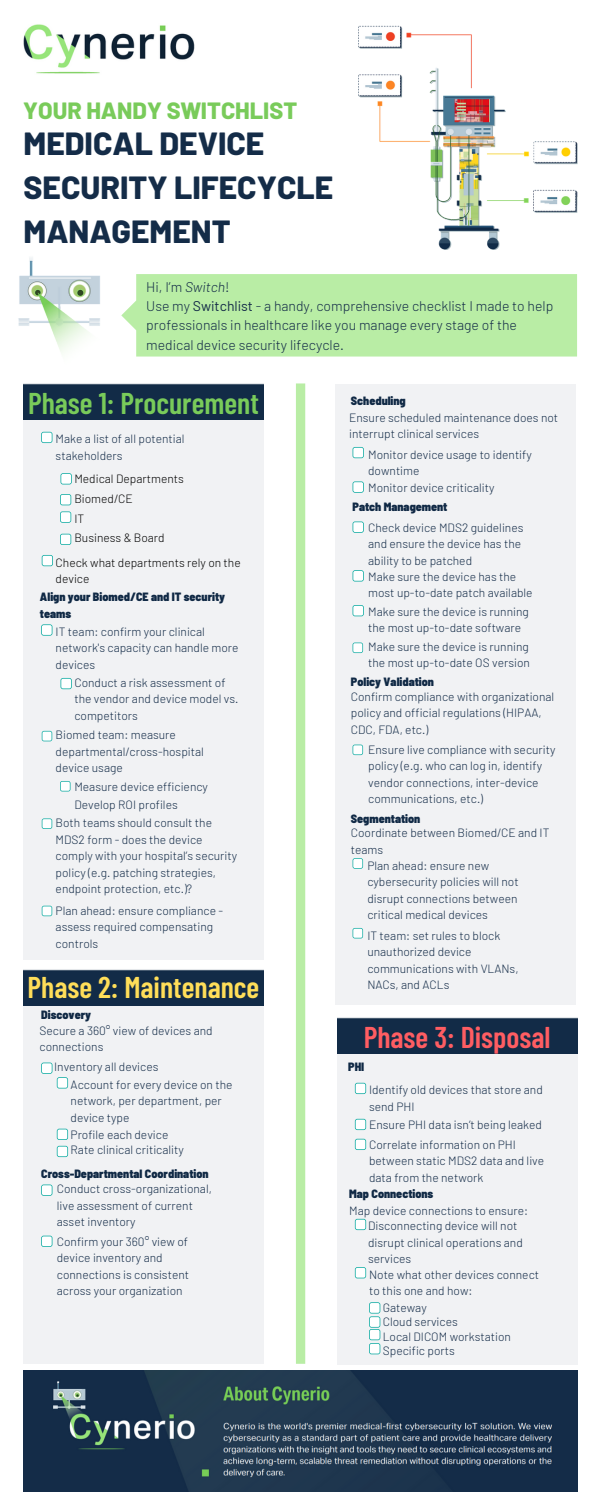
<style>
.page{position:relative;width:600px;height:1500px;background:#fff}
.page>*{position:absolute;margin:0;border:0;box-sizing:border-box;transform-origin:0 0}
.t1{font:800 32px/44.3px "Barlow";color:#142c48}
.t2{font:600 30px "Barlow Condensed";color:#79cb5a}
.t3{font:600 30px "Barlow Condensed";color:#ffde59}
.t4{font:600 30px "Barlow Condensed";color:#ff5d62}
.t5{font:800 23.5px "Barlow";color:#79cb5a}
.t6{font:300 14px/19.4px "Barlow";color:#142c48}
.t7{font:300 12px/16.5px "Barlow";color:#142c48}
.t8{font:900 semi-condensed 12px/16.5px "Barlow";color:#102945}
.t9{font:300 12px/19.3px "Barlow";color:#000}
.s1{font-style:italic}
.s2{font-weight:400}
</style>
<div class="page">
<img style="left:18px;top:257px;width:82px;height:96px">
<img style="left:24px;top:24px;width:171px;height:50px">
<div style="left:24px;top:420px;width:240px;height:539px;background:#f1f2f4"></div>
<svg style="left:41px;top:432px;width:11px;height:11px"></svg>
<svg style="left:60px;top:494px;width:11px;height:11px"></svg>
<svg style="left:61px;top:473px;width:11px;height:11px"></svg>
<svg style="left:60px;top:511px;width:11px;height:12px"></svg>
<svg style="left:60px;top:534px;width:11px;height:11px"></svg>
<svg style="left:42px;top:555px;width:11px;height:11px"></svg>
<div style="left:24px;top:383px;width:240px;height:37px;background:#122b47"></div>
<svg style="left:41px;top:624px;width:11px;height:12px"></svg>
<svg style="left:42px;top:731px;width:10px;height:10px"></svg>
<svg style="left:42px;top:818px;width:10px;height:11px"></svg>
<svg style="left:42px;top:906px;width:10px;height:10px"></svg>
<svg style="left:61px;top:678px;width:11px;height:11px"></svg>
<svg style="left:60px;top:781px;width:10px;height:10px"></svg>
<div style="left:335px;top:384px;width:241px;height:620px;background:#f1f2f4"></div>
<div style="left:121px;top:274px;width:456px;height:83px;background:#b9eda5"></div>
<svg style="left:353px;top:447px;width:11px;height:11px"></svg>
<svg style="left:353px;top:481px;width:11px;height:12px"></svg>
<svg style="left:353px;top:522px;width:11px;height:11px"></svg>
<svg style="left:353px;top:570px;width:11px;height:12px"></svg>
<svg style="left:353px;top:605px;width:11px;height:11px"></svg>
<svg style="left:353px;top:643px;width:10px;height:10px"></svg>
<svg style="left:353px;top:745px;width:10px;height:10px"></svg>
<svg style="left:353px;top:858px;width:10px;height:11px"></svg>
<svg style="left:353px;top:928px;width:10px;height:10px"></svg>
<div style="left:24px;top:974px;width:240px;height:390px;background:#f1f2f4"></div>
<div style="left:24px;top:969px;width:240px;height:37px;background:#122b47"></div>
<svg style="left:57px;top:1129px;width:11px;height:11px"></svg>
<svg style="left:57px;top:1146px;width:11px;height:11px"></svg>
<svg style="left:41px;top:1185px;width:11px;height:11px"></svg>
<svg style="left:41px;top:1236px;width:11px;height:11px"></svg>
<div style="left:337px;top:1014px;width:240px;height:350px;background:#f1f2f4"></div>
<img style="left:337px;top:1014px;width:240px;height:40px">
<svg style="left:41px;top:1063px;width:27px;height:26px"></svg>
<svg style="left:355px;top:1083px;width:11px;height:11px"></svg>
<svg style="left:355px;top:1119px;width:11px;height:11px"></svg>
<svg style="left:355px;top:1139px;width:11px;height:11px"></svg>
<svg style="left:355px;top:1219px;width:11px;height:11px"></svg>
<svg style="left:355px;top:1267px;width:11px;height:11px"></svg>
<svg style="left:369px;top:1302px;width:11px;height:52px"></svg>
<img style="left:24px;top:1370px;width:553px;height:121px">
<img style="left:358px;top:25px;width:220px;height:225px">
<div style="left:296px;top:383px;width:9px;height:981px;background:#b9eda5"></div>
<h3 class="t5" style="left:23px;top:95px;width:276px">YOUR HANDY SWITCHLIST</h3>
<h1 class="t1" style="left:24px;top:120px;width:311px">MEDICAL DEVICE<br>SECURITY LIFECYCLE<br>MANAGEMENT</h1>
<p class="t6" style="left:146px;top:276px;width:409px">Hi, I’m <span class="s1">Switch</span>!<br>Use my <span class="s2">Switchlist</span> - a handy, comprehensive checklist I made to help professionals in healthcare like you manage every stage of the medical device security lifecycle.</p>
<h2 class="t2" style="left:28px;top:384px;width:232px">Phase 1: Procurement</h2>
<p class="t7" style="left:56px;top:430px;width:130px">Make a list of all potential stakeholders</p>
<p class="t9" style="left:74px;top:488px;width:60px">Biomed/CE</p>
<p class="t9" style="left:74px;top:469px;width:111px">Medical Departments</p>
<p class="t9" style="left:74px;top:509px;width:92px">IT<br>Business &amp; Board</p>
<p class="t9" style="left:56px;top:553px;width:187px;line-height:16.5px">Check what departments rely on the device</p>
<p class="t8" style="left:40px;top:588px;width:187px">Align your Biomed/CE and IT security teams</p>
<p class="t7" style="left:56px;top:623px;width:185px">IT team: confirm your clinical network's capacity can handle more devices</p>
<p class="t7" style="left:74px;top:674px;width:166px">Conduct a risk assessment of the vendor and device model vs. competitors</p>
<p class="t7" style="left:56px;top:726px;width:150px">Biomed team: measure departmental/cross-hospital device usage</p>
<p class="t7" style="left:74px;top:777px;width:135px;line-height:18.3px">Measure device efficiency<br>Develop ROI profiles</p>
<p class="t7" style="left:56px;top:814px;width:183px">Both teams should consult the<br>MDS2 form - does the device comply with your hospital’s security policy (e.g. patching strategies, endpoint protection, etc.)?</p>
<p class="t7" style="left:56px;top:902px;width:169px">Plan ahead: ensure compliance - assess required compensating controls</p>
<h2 class="t3" style="left:28px;top:968px;width:233px">Phase 2: Maintenance</h2>
<p class="t8" style="left:41px;top:1006px;width:52px">Discovery</p>
<p class="t7" style="left:39px;top:1022px;width:175px">Secure a 360° view of devices and connections</p>
<p class="t7" style="left:71px;top:1057px;width:163px;line-height:17.7px;text-indent:-16px">Inventory all devices<br>Account for every device on the</p>
<p class="t7" style="left:71px;top:1092px;width:153px">network, per department, per device type<br>Profile each device</p>
<p class="t7" style="left:71px;top:1141px;width:115px">Rate clinical criticality</p>
<p class="t8" style="left:41px;top:1165px;width:169px">Cross-Departmental Coordination</p>
<p class="t7" style="left:57px;top:1180px;width:157px">Conduct cross-organizational, live assessment of current asset inventory</p>
<p class="t7" style="left:57px;top:1233px;width:134px">Confirm your 360° view of device inventory and connections is consistent across your organization</p>
<p class="t8" style="left:351px;top:392px;width:56px">Scheduling</p>
<p class="t7" style="left:349px;top:409px;width:211px">Ensure scheduled maintenance does not interrupt clinical services</p>
<p class="t7" style="left:368px;top:445px;width:165px">Monitor device usage to identify downtime<br>Monitor device criticality</p>
<p class="t8" style="left:353px;top:498px;width:96px">Patch Management</p>
<p class="t7" style="left:368px;top:519px;width:166px">Check device MDS2 guidelines and ensure the device has the ability to be patched<br>Make sure the device has the most up-to-date patch available</p>
<p class="t7" style="left:368px;top:603px;width:162px">Make sure the device is running the most up-to-date software</p>
<p class="t7" style="left:368px;top:638px;width:163px">Make sure the device is running the most up-to-date OS version</p>
<p class="t8" style="left:351px;top:673px;width:85px">Policy Validation</p>
<p class="t7" style="left:351px;top:688px;width:205px">Confirm compliance with organizational policy and official regulations (HIPAA,<br>CDC, FDA, etc.)</p>
<p class="t7" style="left:368px;top:741px;width:189px">Ensure live compliance with security policy (e.g. who can log in, identify vendor connections, inter-device communications, etc.)</p>
<p class="t8" style="left:351px;top:810px;width:71px">Segmentation</p>
<p class="t7" style="left:351px;top:824px;width:200px">Coordinate between Biomed/CE and IT teams</p>
<p class="t7" style="left:367px;top:857px;width:153px">Plan ahead: ensure new cybersecurity policies will not disrupt connections between critical medical devices</p>
<p class="t7" style="left:367px;top:926px;width:153px">IT team: set rules to block unauthorized device communications with VLANs,<br>NACs, and ACLs</p>
<h2 class="t4" style="left:364px;top:1018px;width:188px">Phase 3: Disposal</h2>
<p class="t8" style="left:348px;top:1058px;width:18px">PHI</p>
<p class="t7" style="left:369px;top:1081px;width:175px">Identify old devices that store and send PHI</p>
<p class="t7" style="left:369px;top:1116px;width:174px">Ensure PHI data isn’t being leaked</p>
<p class="t7" style="left:369px;top:1136px;width:177px">Correlate information on PHI between static MDS2 data and live data from the network</p>
<p class="t7" style="left:368px;top:1202px;width:161px;line-height:16.2px;text-indent:-19px">Map device connections to ensure:<br>Disconnecting device will not disrupt clinical operations and services</p>
<p class="t7" style="left:369px;top:1266px;width:172px">Note what other devices connect</p>
<p class="t7" style="left:369px;top:1282px;width:105px">to this one and how:</p>
<p class="t7" style="left:383px;top:1299px;width:45px">Gateway</p>
<p class="t7" style="left:383px;top:1315px;width:130px;line-height:14.1px">Cloud services<br>Local DICOM workstation<br>Specific ports</p>
<p class="t8" style="left:349px;top:1185px;width:86px">Map Connections</p>
</div>
